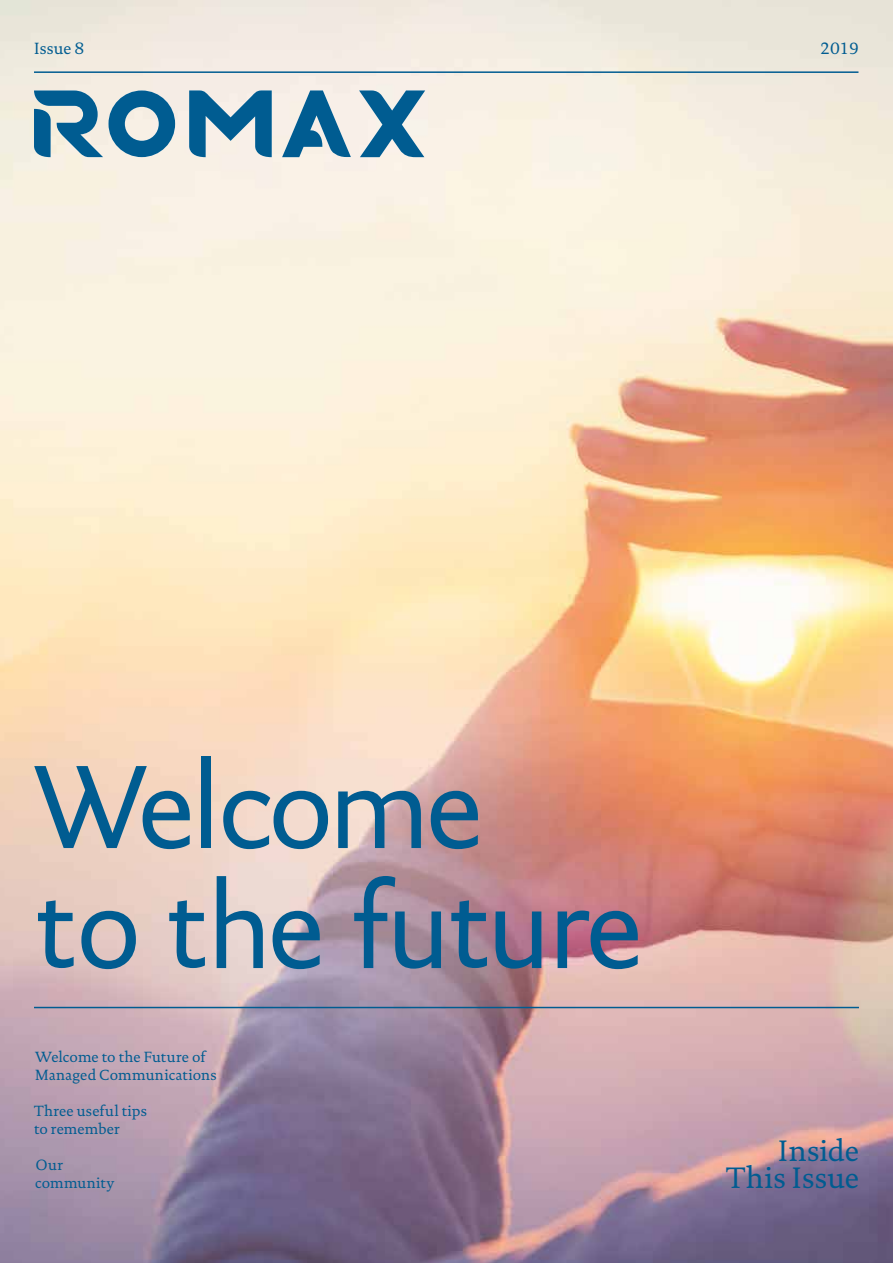
<style>
.page{position:relative;width:893px;height:1263px;background:#fff}
.page>*{position:absolute;margin:0;border:0;box-sizing:border-box;transform-origin:0 0}
.t1{font:120px/120px "DTL Documenta Sans TOT";letter-spacing:-.035em;color:#005c91}
.t2{font:30px/27px "DTL Documenta TOT";letter-spacing:.005em;color:#005c91;text-align:right}
.t3{font:16.5px "DTL Documenta TOT";letter-spacing:.005em;color:#005c91}
.t4{font:15px/18px "DTL Documenta TOT";letter-spacing:.015em;color:#005c91}
</style>
<div class="page">
<img style="left:0;top:0;width:893px;height:1263px">
<hr style="left:34px;top:71px;width:824px;height:2px;background:#005c91">
<hr style="left:34px;top:1007px;width:825px;height:1px;background:#005c91">
<svg style="left:34px;top:90px;width:141px;height:67px"></svg>
<svg style="left:282px;top:90px;width:69px;height:67px"></svg>
<svg style="left:189px;top:90px;width:83px;height:67px"></svg>
<svg style="left:359px;top:90px;width:66px;height:67px"></svg>
<p class="t3" style="left:34px;top:39px;width:52px">Issue 8</p>
<p class="t3" style="left:820px;top:39px;width:40px">2019</p>
<h1 class="t1" style="left:34px;top:746px;width:612px">Welcome<br>to the future</h1>
<p class="t4" style="left:35px;top:1048px;width:183px">Welcome to the Future of<br>Managed Communications</p>
<p class="t4" style="left:34px;top:1102px;width:115px">Three useful tips to remember</p>
<p class="t4" style="left:35px;top:1156px;width:81px">Our community</p>
<h2 class="t2" style="left:726px;top:1137px;width:134px">Inside<br>This Issue</h2>
</div>
